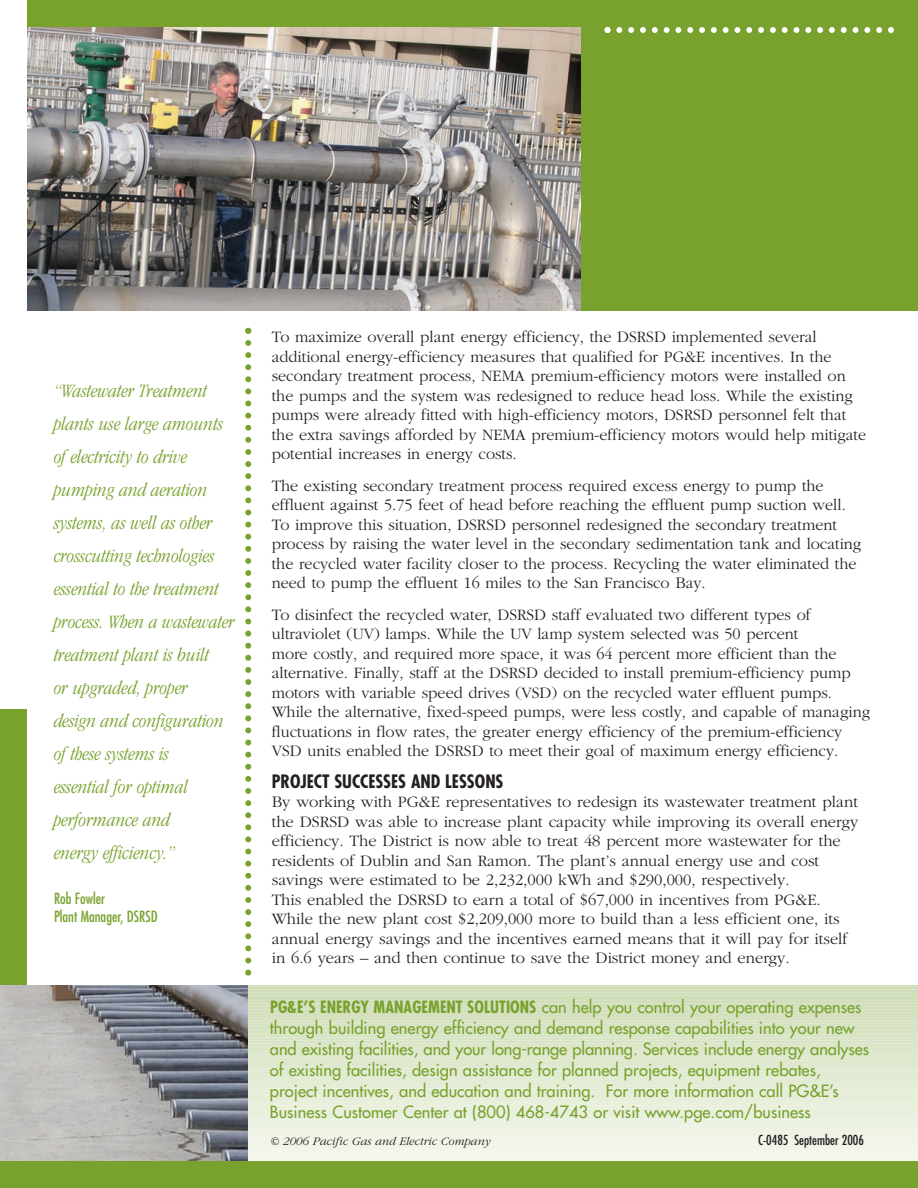
<style>
.page{position:relative;width:918px;height:1188px;background:#fff}
.page>*{position:absolute;margin:0;border:0;box-sizing:border-box;transform-origin:0 0}
.t1{font:italic 300 condensed 19.5px/33px "Garamond";color:#78a22d}
.t2{font:700 condensed 18px "Futura";color:#231f20}
.t3{font:300 16.5px/19.5px "Garamond";color:#231f20}
.t4{font:16.5px/21px "Futura";color:#78a22d}
.t5{font:condensed 15px/18px "Futura";color:#78a22d}
.t6{font:condensed 13.5px "Futura";color:#231f20}
.t7{font:italic 300 12px "Garamond";color:#231f20}
.s1{font-weight:700;font-stretch:condensed}
</style>
<div class="page">
<div style="left:0;top:710px;width:27px;height:283px;background:#78a22d"></div>
<div style="left:247px;top:1158px;width:671px;height:5px;background:#f3f7ee"></div>
<div style="left:247px;top:1152px;width:671px;height:6px;background:#f3f6ed"></div>
<div style="left:247px;top:1147px;width:671px;height:5px;background:#f2f5ea"></div>
<div style="left:247px;top:1144px;width:671px;height:5px;background:#f1f5e9"></div>
<div style="left:247px;top:1141px;width:671px;height:5px;background:#f1f5e9"></div>
<div style="left:247px;top:1135px;width:671px;height:6px;background:#eff3e6"></div>
<div style="left:247px;top:1130px;width:671px;height:5px;background:#eef3e4"></div>
<div style="left:247px;top:1127px;width:671px;height:5px;background:#edf2e3"></div>
<div style="left:247px;top:1124px;width:671px;height:5px;background:#edf2e3"></div>
<div style="left:247px;top:1119px;width:671px;height:5px;background:#ebf1e0"></div>
<div style="left:247px;top:1116px;width:671px;height:5px;background:#eaf0df"></div>
<div style="left:247px;top:1113px;width:671px;height:5px;background:#eaf0de"></div>
<div style="left:247px;top:1110px;width:671px;height:5px;background:#e9efdd"></div>
<div style="left:247px;top:1107px;width:671px;height:5px;background:#e8efdc"></div>
<div style="left:247px;top:1102px;width:671px;height:5px;background:#e8efdb"></div>
<div style="left:247px;top:1099px;width:671px;height:5px;background:#e7eed9"></div>
<div style="left:247px;top:1096px;width:671px;height:5px;background:#e6edd9"></div>
<div style="left:247px;top:1093px;width:671px;height:5px;background:#e6edd8"></div>
<div style="left:247px;top:1090px;width:671px;height:5px;background:#e6edd7"></div>
<div style="left:247px;top:1085px;width:671px;height:5px;background:#e4ecd5"></div>
<div style="left:247px;top:1082px;width:671px;height:5px;background:#e3ebd4"></div>
<div style="left:247px;top:1079px;width:671px;height:5px;background:#e3ebd3"></div>
<div style="left:247px;top:1076px;width:671px;height:5px;background:#e2ebd3"></div>
<div style="left:247px;top:1070px;width:671px;height:6px;background:#e0ead0"></div>
<div style="left:247px;top:1065px;width:671px;height:5px;background:#e0e9cf"></div>
<div style="left:247px;top:1062px;width:671px;height:5px;background:#dfe8ce"></div>
<div style="left:247px;top:1059px;width:671px;height:5px;background:#dfe8cd"></div>
<div style="left:247px;top:1053px;width:671px;height:6px;background:#dee7cc"></div>
<div style="left:247px;top:1048px;width:671px;height:5px;background:#dce6c9"></div>
<div style="left:247px;top:1045px;width:671px;height:5px;background:#dce6c9"></div>
<div style="left:247px;top:1042px;width:671px;height:5px;background:#dbe6c8"></div>
<div style="left:247px;top:1037px;width:671px;height:5px;background:#d9e4c6"></div>
<div style="left:247px;top:1034px;width:671px;height:5px;background:#d9e4c5"></div>
<div style="left:247px;top:1031px;width:671px;height:5px;background:#d8e4c4"></div>
<div style="left:247px;top:1028px;width:671px;height:5px;background:#d8e3c3"></div>
<div style="left:247px;top:1025px;width:671px;height:5px;background:#d7e2c2"></div>
<div style="left:247px;top:1020px;width:671px;height:5px;background:#dae5c7"></div>
<div style="left:247px;top:1017px;width:671px;height:5px;background:#d5e1bf"></div>
<div style="left:247px;top:1014px;width:671px;height:5px;background:#d4e0bf"></div>
<div style="left:247px;top:1011px;width:671px;height:5px;background:#d4e0be"></div>
<div style="left:247px;top:1008px;width:671px;height:5px;background:#d4e0bd"></div>
<div style="left:247px;top:1003px;width:671px;height:5px;background:#d7e2c2"></div>
<div style="left:247px;top:1000px;width:671px;height:5px;background:#d2debb"></div>
<div style="left:247px;top:997px;width:671px;height:5px;background:#d2deba"></div>
<div style="left:247px;top:994px;width:671px;height:5px;background:#d1deba"></div>
<svg style="left:247px;top:991px;width:671px;height:5px;fill:#d1ddb9"></svg>
<div style="left:247px;top:986px;width:671px;height:5px;background:#d5e0be"></div>
<hr style="left:247px;top:985px;width:671px;height:3px;background:#d0ddb6">
<img style="left:0;top:985px;width:247px;height:176px">
<div style="left:27px;top:0;width:891px;height:310px;background:#78a22d"></div>
<img style="left:27px;top:27px;width:554px;height:283px">
<svg style="left:245px;top:328px;width:6px;height:648px"></svg>
<div style="left:0;top:1161px;width:918px;height:27px;background:#78a22d"></div>
<svg style="left:604px;top:27px;width:290px;height:6px"></svg>
<p class="t1" style="left:54px;top:375px;width:183px">“Wastewater Treatment plants use large amounts of electricity to drive pumping and aeration systems, as well as other crosscutting technologies essential to the treatment process. When a wastewater treatment plant is built<br>or upgraded, proper design and configuration of these systems is<br>essential for optimal performance and<br>energy efficiency.”</p>
<p class="t5" style="left:54px;top:890px;width:105px">Rob Fowler<br>Plant Manager, DSRSD</p>
<p class="t3" style="left:272px;top:327px;width:596px">To maximize overall plant energy efficiency, the DSRSD implemented several additional energy-efficiency measures that qualified for PG&amp;E incentives. In the secondary treatment process, NEMA premium-efficiency motors were installed on the pumps and the system was redesigned to reduce head loss. While the existing pumps were already fitted with high-efficiency motors, DSRSD personnel felt that the extra savings afforded by NEMA premium-efficiency motors would help mitigate potential increases in energy costs.</p>
<p class="t3" style="left:272px;top:475px;width:591px">The existing secondary treatment process required excess energy to pump the effluent against 5.75 feet of head before reaching the effluent pump suction well.<br>To improve this situation, DSRSD personnel redesigned the secondary treatment process by raising the water level in the secondary sedimentation tank and locating the recycled water facility closer to the process. Recycling the water eliminated the need to pump the effluent 16 miles to the San Francisco Bay.</p>
<p class="t3" style="left:272px;top:604px;width:600px">To disinfect the recycled water, DSRSD staff evaluated two different types of ultraviolet (UV) lamps. While the UV lamp system selected was 50 percent<br>more costly, and required more space, it was 64 percent more efficient than the alternative. Finally, staff at the DSRSD decided to install premium-efficiency pump motors with variable speed drives (VSD) on the recycled water effluent pumps.<br>While the alternative, fixed-speed pumps, were less costly, and capable of managing fluctuations in flow rates, the greater energy efficiency of the premium-efficiency VSD units enabled the DSRSD to meet their goal of maximum energy efficiency.</p>
<p class="t2" style="left:272px;top:773px;width:233px">PROJECT SUCCESSES AND LESSONS</p>
<p class="t3" style="left:272px;top:792px;width:588px">By working with PG&amp;E representatives to redesign its wastewater treatment plant the DSRSD was able to increase plant capacity while improving its overall energy efficiency. The District is now able to treat 48 percent more wastewater for the residents of Dublin and San Ramon. The plant’s annual energy use and cost savings were estimated to be 2,232,000 kWh and $290,000, respectively.<br>This enabled the DSRSD to earn a total of $67,000 in incentives from PG&amp;E.<br>While the new plant cost $2,209,000 more to build than a less efficient one, its annual energy savings and the incentives earned means that it will pay for itself in 6.6 years – and then continue to save the District money and energy.</p>
<p class="t4" style="left:270px;top:998px;width:601px"><span class="s1">PG&amp;E’S ENERGY MANAGEMENT SOLUTIONS</span> can help you control your operating expenses through building energy efficiency and demand response capabilities into your new and existing facilities, and your long-range planning. Services include energy analyses of existing facilities, design assistance for planned projects, equipment rebates, project incentives, and education and training. For more information call PG&amp;E’s Business Customer Center at (800) 468-4743 or visit www.pge.com/business</p>
<p class="t7" style="left:270px;top:1134px;width:222px">© 2006 Pacific Gas and Electric Company</p>
<p class="t6" style="left:758px;top:1134px;width:107px">C-0485 September 2006</p>
</div>
